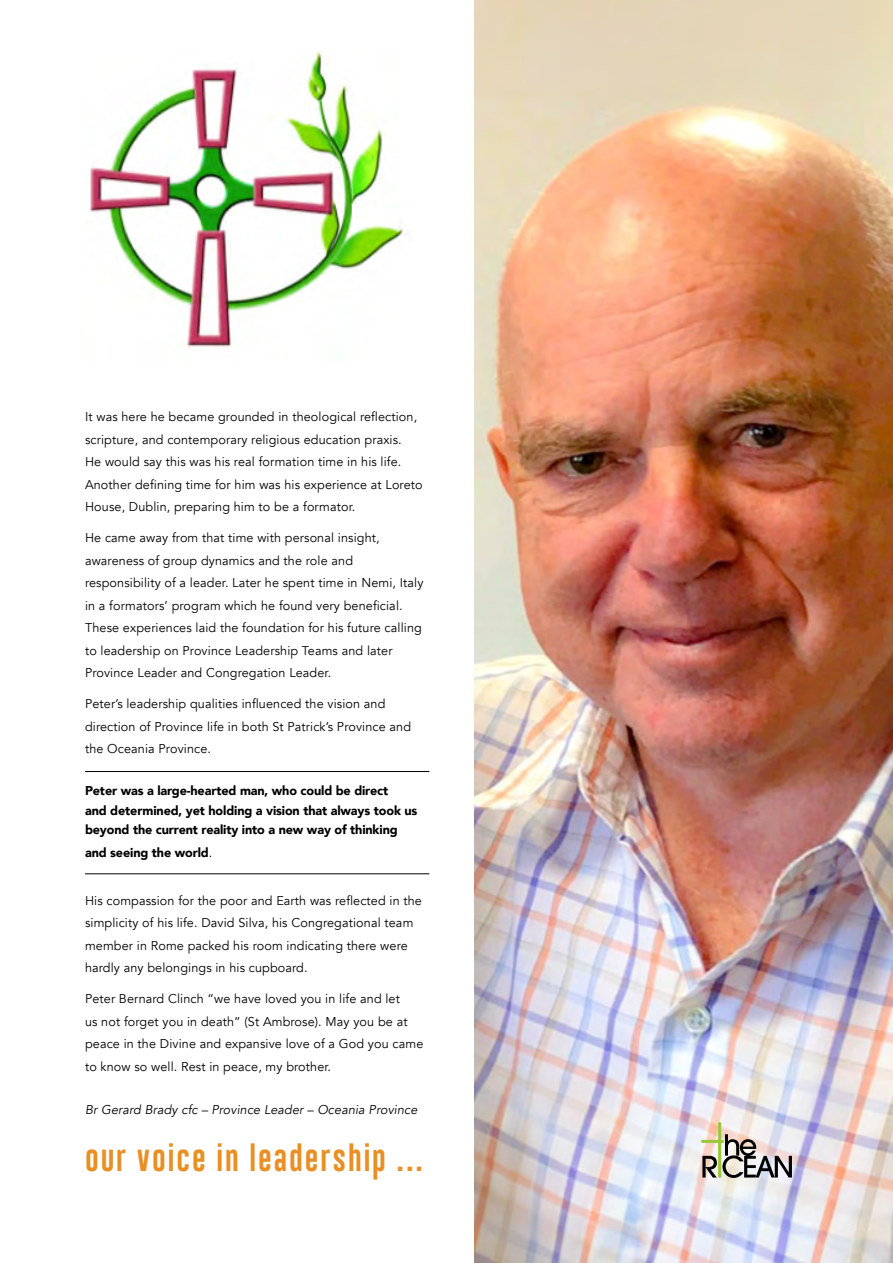
<style>
.page{position:relative;width:893px;height:1263px;background:#fff}
.page>*{position:absolute;margin:0;border:0;box-sizing:border-box;transform-origin:0 0}
.t1{font:27.3px "Gobold Lowplus";letter-spacing:.07em;color:#e98f23}
.t2{font:12.75px/22.5px "Avenir";letter-spacing:.01em;color:#000}
.t3{font:900 12.75px/19.5px "Avenir";letter-spacing:-.01em;color:#000}
.t4{font:italic 12.75px "Avenir";letter-spacing:.01em;color:#000}
.s1{font-weight:400}
</style>
<div class="page">
<img style="left:474px;top:0;width:419px;height:1263px">
<hr style="left:85px;top:771px;width:344px;height:1px;background:#000">
<hr style="left:85px;top:873px;width:344px;height:1px;background:#000">
<svg style="left:701px;top:1122px;width:91px;height:56px"></svg>
<img style="left:90px;top:51px;width:315px;height:298px">
<p class="t2" style="left:85px;top:406px;width:339px">It was here he became grounded in theological reflection, scripture, and contemporary religious education praxis.<br>He would say this was his real formation time in his life.<br>Another defining time for him was his experience at Loreto House, Dublin, preparing him to be a formator.</p>
<p class="t2" style="left:85px;top:527px;width:340px">He came away from that time with personal insight, awareness of group dynamics and the role and responsibility of a leader. Later he spent time in Nemi, Italy in a formators’ program which he found very beneficial.<br>These experiences laid the foundation for his future calling to leadership on Province Leadership Teams and later Province Leader and Congregation Leader.</p>
<p class="t2" style="left:85px;top:693px;width:328px">Peter’s leadership qualities influenced the vision and direction of Province life in both St Patrick’s Province and the Oceania Province.</p>
<p class="t3" style="left:85px;top:781px;width:334px">Peter was a large-hearted man, who could be direct<br>and determined, yet holding a vision that always took us beyond the current reality into a new way of thinking</p>
<p class="t3" style="left:85px;top:842px;width:129px">and seeing the world<span class="s1">.</span></p>
<p class="t2" style="left:85px;top:889px;width:338px">His compassion for the poor and Earth was reflected in the simplicity of his life. David Silva, his Congregational team member in Rome packed his room indicating there were hardly any belongings in his cupboard.</p>
<p class="t2" style="left:85px;top:988px;width:340px">Peter Bernard Clinch “we have loved you in life and let<br>us not forget you in death” (St Ambrose). May you be at peace in the Divine and expansive love of a God you came to know so well. Rest in peace, my brother.</p>
<p class="t4" style="left:85px;top:1102px;width:334px">Br Gerard Brady cfc – Province Leader – Oceania Province</p>
<h1 class="t1" style="left:85px;top:1141px;width:339px">our voice in leadership ...</h1>
</div>
